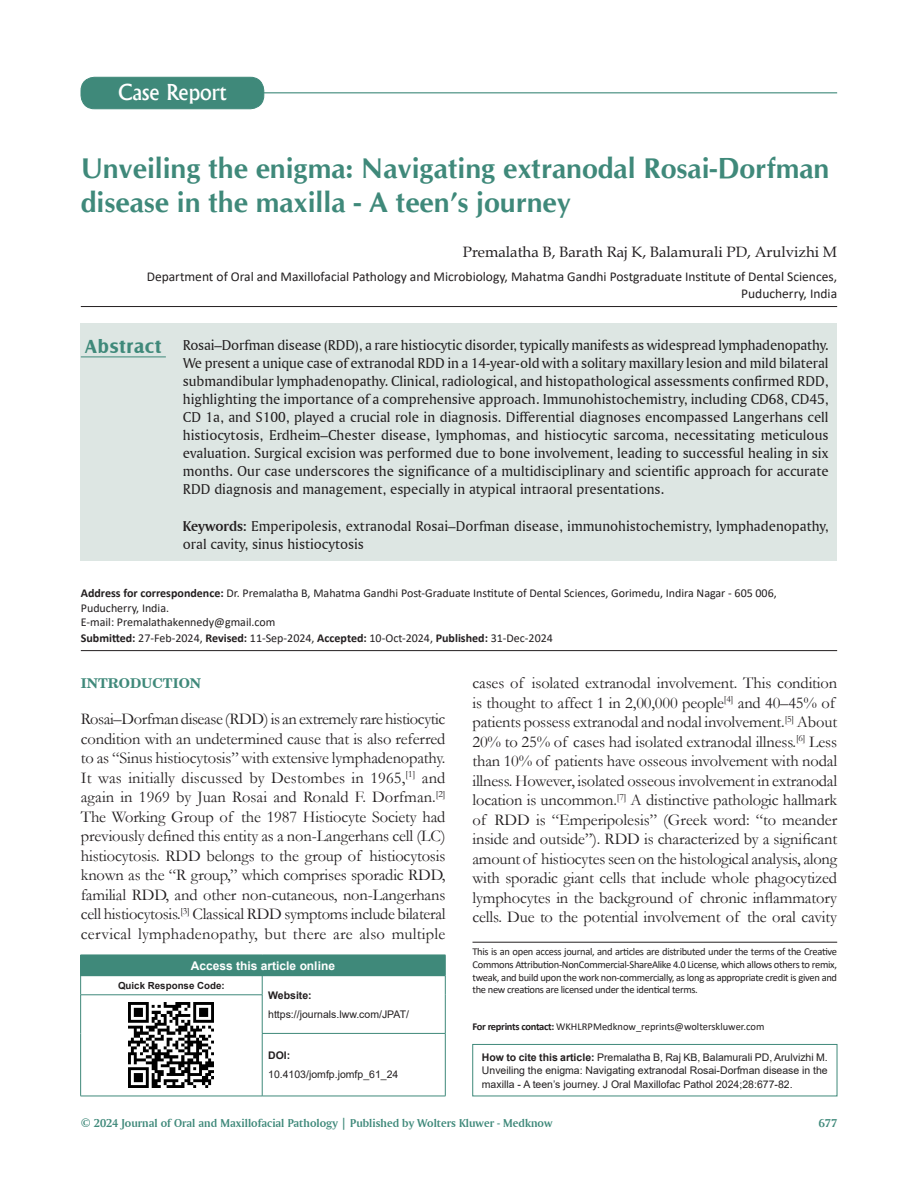
<style>
.page{position:relative;width:918px;height:1188px;background:#fff}
.page>*{position:absolute;margin:0;border:0;box-sizing:border-box;transform-origin:0 0}
.AT{font:700 28.5px/34.2px "CG Omega";color:#3f897a}
.AH{font:500 21px "Albertus";color:#fff}
.ABSH{font:700 19.5px "Castle T";letter-spacing:.04em;color:#3f897a}
.TX{font:16.5px/19.5px "Garamond";letter-spacing:-.01em;color:#231f20;text-align:justify}
.ABS{font:15px/18px "Amerigo BT Roman A";color:#231f20;text-align:justify}
.KWD{font:15px/18px "Amerigo BT Roman A";color:#231f20}
.AU{font:15px "Book Antiqua";color:#231f20}
.AFF{font:13.5px/16.2px "Calibri";color:#231f20;text-align:right}
.t1{font:700 13.5px "Century Schoolbook BT";color:#3f897a}
.ADD{font:12px/14.4px "Calibri";color:#231f20}
.HIS{font:12px "Calibri";color:#231f20}
.t2{font:12px "Amerigo BT Bold A";color:#3f897a}
.AAO{font:700 12px "Arial";color:#fff}
.TX-2{font:10.5px/12.6px "Calibri";letter-spacing:-.03em;color:#231f20;text-align:justify}
.SRC{font:10.5px/13.5px "Arial";color:#231f20;text-align:justify}
.TX-3{font:10.5px "Calibri";color:#231f20}
.WEB{font:10.5px "Arial";color:#231f20}
.WEB-2{font:700 10.5px "Arial";color:#231f20}
.QRC{font:700 9.75px "Arial";color:#231f20}
.s1{font-family:"Amerigo BT Bold A"}
.s2{font-weight:700}
</style>
<div class="page">
<div style="left:81px;top:77px;width:183px;height:32px;background:#3f897a;border-radius:14px"></div>
<div style="left:81px;top:77px;width:183px;height:32px;border:1px solid #3f897a;border-radius:14px"></div>
<hr style="left:261px;top:92px;width:576px;height:1px;background:#3f897a">
<hr style="left:81px;top:306px;width:756px;height:1px;background:#231f20">
<div style="left:81px;top:323px;width:756px;height:238px;background:#dde6e3"></div>
<hr style="left:81px;top:357px;width:85px;height:1px;background:#3f897a">
<div style="left:81px;top:955px;width:364px;height:21px;background:#3f897a"></div>
<svg style="left:80px;top:955px;width:1px;height:40px"></svg>
<hr style="left:80px;top:995px;width:182px;height:1px;background:#3f897a">
<hr style="left:80px;top:995px;width:1px;height:38px;background:#3f897a">
<hr style="left:80px;top:1033px;width:1px;height:63px;background:#3f897a">
<hr style="left:80px;top:1096px;width:182px;height:1px;background:#3f897a">
<svg style="left:262px;top:976px;width:1px;height:19px"></svg>
<svg style="left:445px;top:955px;width:1px;height:40px"></svg>
<hr style="left:262px;top:995px;width:1px;height:38px;background:#3f897a">
<hr style="left:445px;top:995px;width:1px;height:38px;background:#3f897a">
<hr style="left:262px;top:1033px;width:183px;height:1px;background:#3f897a">
<hr style="left:262px;top:1034px;width:1px;height:62px;background:#3f897a">
<hr style="left:445px;top:1034px;width:1px;height:62px;background:#3f897a">
<hr style="left:262px;top:1096px;width:183px;height:1px;background:#3f897a">
<img style="left:129px;top:1003px;width:85px;height:85px">
<hr style="left:472px;top:942px;width:365px;height:1px;background:#231f20">
<div style="left:473px;top:1044px;width:364px;height:52px;border:1px solid #3f897a"></div>
<hr style="left:81px;top:650px;width:756px;height:1px;background:#231f20">
<p class="AH" style="left:118px;top:80px;width:110px">Case Report</p>
<p class="AT" style="left:81px;top:151px;width:750px">Unveiling the enigma: Navigating extranodal Rosai‑Dorfman disease in the maxilla ‑ A teen’s journey</p>
<p class="AU" style="left:463px;top:241px;width:376px">Premalatha B, Barath Raj K, Balamurali PD, Arulvizhi M</p>
<p class="AFF" style="left:147px;top:269px;width:692px">Department of Oral and Maxillofacial Pathology and Microbiology, Mahatma Gandhi Postgraduate Institute of Dental Sciences,<br>Puducherry, India</p>
<p class="ABSH" style="left:85px;top:335px;width:78px">Abstract</p>
<p class="ABS" style="left:183px;top:336px;width:647px">Rosai–Dorfman disease (RDD), a rare histiocytic disorder, typically manifests as widespread lymphadenopathy.<br>We present a unique case of extranodal RDD in a 14‑year‑old with a solitary maxillary lesion and mild bilateral submandibular lymphadenopathy. Clinical, radiological, and histopathological assessments confirmed RDD, highlighting the importance of a comprehensive approach. Immunohistochemistry, including CD68, CD45, CD 1a, and S100, played a crucial role in diagnosis. Differential diagnoses encompassed Langerhans cell histiocytosis, Erdheim–Chester disease, lymphomas, and histiocytic sarcoma, necessitating meticulous evaluation. Surgical excision was performed due to bone involvement, leading to successful healing in six months. Our case underscores the significance of a multidisciplinary and scientific approach for accurate RDD diagnosis and management, especially in atypical intraoral presentations.</p>
<p class="KWD" style="left:183px;top:517px;width:647px"><span class="s1">Keywords:</span> Emperipolesis, extranodal Rosai–Dorfman disease, immunohistochemistry, lymphadenopathy, oral cavity, sinus histiocytosis</p>
<p class="ADD" style="left:81px;top:586px;width:698px"><span class="s2">Address for correspondence:</span> Dr. Premalatha B, Mahatma Gandhi Post‑Graduate Institute of Dental Sciences, Gorimedu, Indira Nagar ‑ 605 006,<br>Puducherry, India.<br>E‑mail: Premalathakennedy@gmail.com</p>
<p class="HIS" style="left:81px;top:629px;width:474px"><span class="s2">Submitted:</span> 27‑Feb‑2024, <span class="s2">Revised:</span> 11‑Sep‑2024, <span class="s2">Accepted:</span> 10‑Oct‑2024, <span class="s2">Published:</span> 31-Dec-2024</p>
<h1 class="t1" style="left:81px;top:674px;width:122px">INTRODUCTION</h1>
<p class="TX" style="left:81px;top:709px;width:366px">Rosai–Dorfman disease (RDD) is an extremely rare histiocytic condition with an undetermined cause that is also referred to as “Sinus histiocytosis” with extensive lymphadenopathy.<br>It was initially discussed by Destombes in 1965,<sup>[1]</sup> and again in 1969 by Juan Rosai and Ronald F. Dorfman.<sup>[2] </sup>The Working Group of the 1987 Histiocyte Society had previously defined this entity as a non‑Langerhans cell (LC) histiocytosis. RDD belongs to the group of histiocytosis known as the “R group,” which comprises sporadic RDD, familial RDD, and other non‑cutaneous, non‑Langerhans cell histiocytosis.<sup>[3]</sup> Classical RDD symptoms include bilateral cervical lymphadenopathy, but there are also multiple</p>
<p class="AAO" style="left:191px;top:957px;width:146px">Access this article online</p>
<p class="QRC" style="left:118px;top:978px;width:108px">Quick Response Code:</p>
<p class="WEB-2" style="left:268px;top:988px;width:45px">Website:</p>
<p class="WEB" style="left:268px;top:1007px;width:142px">https://journals.lww.com/JPAT/</p>
<p class="WEB-2" style="left:268px;top:1048px;width:24px">DOI:</p>
<p class="WEB" style="left:268px;top:1067px;width:132px">10.4103/jomfp.jomfp_61_24</p>
<p class="TX" style="left:472px;top:673px;width:366px;text-align:left">cases of isolated extranodal involvement. This condition is thought to affect 1 in 2,00,000 people<sup>[4]</sup> and 40–45% of patients possess extranodal and nodal involvement.<sup>[5]</sup> About 20% to 25% of cases had isolated extranodal illness.<sup>[6]</sup> Less than 10% of patients have osseous involvement with nodal illness. However, isolated osseous involvement in extranodal location is uncommon.<sup>[7]</sup> A distinctive pathologic hallmark of RDD is “Emperipolesis” (Greek word: “to meander inside and outside”). RDD is characterized by a significant amount of histiocytes seen on the histological analysis, along with sporadic giant cells that include whole phagocytized lymphocytes in the background of chronic inflammatory cells. Due to the potential involvement of the oral cavity</p>
<p class="TX-2" style="left:472px;top:945px;width:366px">This is an open access journal, and articles are distributed under the terms of the Creative Commons Attribution‑NonCommercial‑ShareAlike 4.0 License, which allows others to remix, tweak, and build upon the work non‑commercially, as long as appropriate credit is given and the new creations are licensed under the identical terms.</p>
<p class="TX-3" style="left:472px;top:1019px;width:293px"><span class="s2">For reprints contact:</span> WKHLRPMedknow_reprints@wolterskluwer.com</p>
<p class="SRC" style="left:482px;top:1050px;width:347px"><span class="s2">How to cite this article:</span> Premalatha B, Raj KB, Balamurali PD, Arulvizhi M.<br>Unveiling the enigma: Navigating extranodal Rosai‑Dorfman disease in the maxilla ‑ A teen’s journey. J Oral Maxillofac Pathol 2024;28:677-82.</p>
<p class="t2" style="left:81px;top:1116px;width:473px">© 2024 Journal of Oral and Maxillofacial Pathology | Published by Wolters Kluwer - Medknow</p>
<p class="t2" style="left:819px;top:1116px;width:20px">677</p>
</div>
